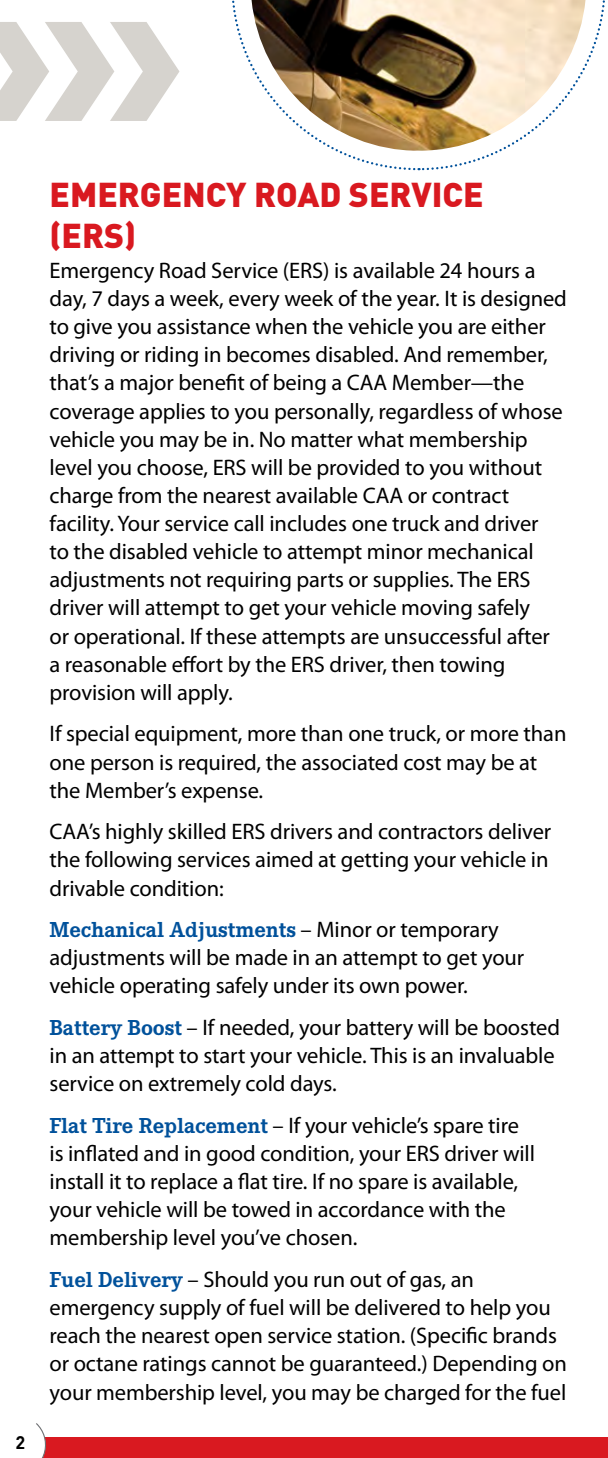
<style>
.page{position:relative;width:608px;height:1458px;background:#fff}
.page>*{position:absolute;margin:0;border:0;box-sizing:border-box;transform-origin:0 0}
.t1{font:900 33.75px/40.5px "DIN";color:#d91920}
.t2{font:22.5px/28.1px "Myriad Pro";letter-spacing:-.005em;color:#000}
.t3{font:700 22.5px "Corporate E";letter-spacing:-.005em;color:#00519b}
.t4{font:700 18px "DIN";color:#000}
.s1{font-family:"Myriad Pro";font-weight:400;color:#000}
.s2{font-family:"Corporate E";font-weight:700;color:#00519b}
</style>
<div class="page">
<div style="left:35px;top:1438px;width:573px;height:20px;background:#d91920"></div>
<svg style="left:232px;top:0;width:373px;height:171px"></svg>
<img style="left:251px;top:0;width:334px;height:151px">
<svg style="left:0;top:22px;width:179px;height:99px"></svg>
<svg style="left:35px;top:1423px;width:14px;height:35px"></svg>
<p class="t4" style="left:15px;top:1431px;width:11px">2</p>
<h1 class="t1" style="left:50px;top:173px;width:431px">EMERGENCY ROAD SERVICE (ERS)</h1>
<p class="t2" style="left:50px;top:256px;width:519px">Emergency Road Service (ERS) is available 24 hours a day, 7 days a week, every week of the year. It is designed to give you assistance when the vehicle you are either driving or riding in becomes disabled. And remember, that’s a major benefit of being a CAA Member—the coverage applies to you personally, regardless of whose vehicle you may be in. No matter what membership level you choose, ERS will be provided to you without charge from the nearest available CAA or contract facility. Your service call includes one truck and driver<br>to the disabled vehicle to attempt minor mechanical adjustments not requiring parts or supplies. The ERS driver will attempt to get your vehicle moving safely<br>or operational. If these attempts are unsuccessful after<br>a reasonable effort by the ERS driver, then towing provision will apply.</p>
<p class="t2" style="left:50px;top:720px;width:518px">If special equipment, more than one truck, or more than one person is required, the associated cost may be at the Member’s expense.</p>
<p class="t2" style="left:50px;top:817px;width:503px;text-align:justify">CAA’s highly skilled ERS drivers and contractors deliver the following services aimed at getting your vehicle in drivable condition:</p>
<p class="t3" style="left:50px;top:917px;width:450px">Mechanical Adjustments <span class="s1">– Minor or temporary</span></p>
<p class="t2" style="left:50px;top:943px;width:476px">adjustments will be made in an attempt to get your vehicle operating safely under its own power.</p>
<p class="t2" style="left:50px;top:1013px;width:512px"><span class="s2">Battery Boost</span> – If needed, your battery will be boosted in an attempt to start your vehicle. This is an invaluable service on extremely cold days.</p>
<p class="t2" style="left:50px;top:1111px;width:487px"><span class="s2">Flat Tire Replacement</span> – If your vehicle’s spare tire is inflated and in good condition, your ERS driver will install it to replace a flat tire. If no spare is available, your vehicle will be towed in accordance with the membership level you’ve chosen.</p>
<p class="t2" style="left:50px;top:1265px;width:518px"><span class="s2">Fuel Delivery</span> – Should you run out of gas, an emergency supply of fuel will be delivered to help you reach the nearest open service station. (Specific brands or octane ratings cannot be guaranteed.) Depending on your membership level, you may be charged for the fuel</p>
</div>
